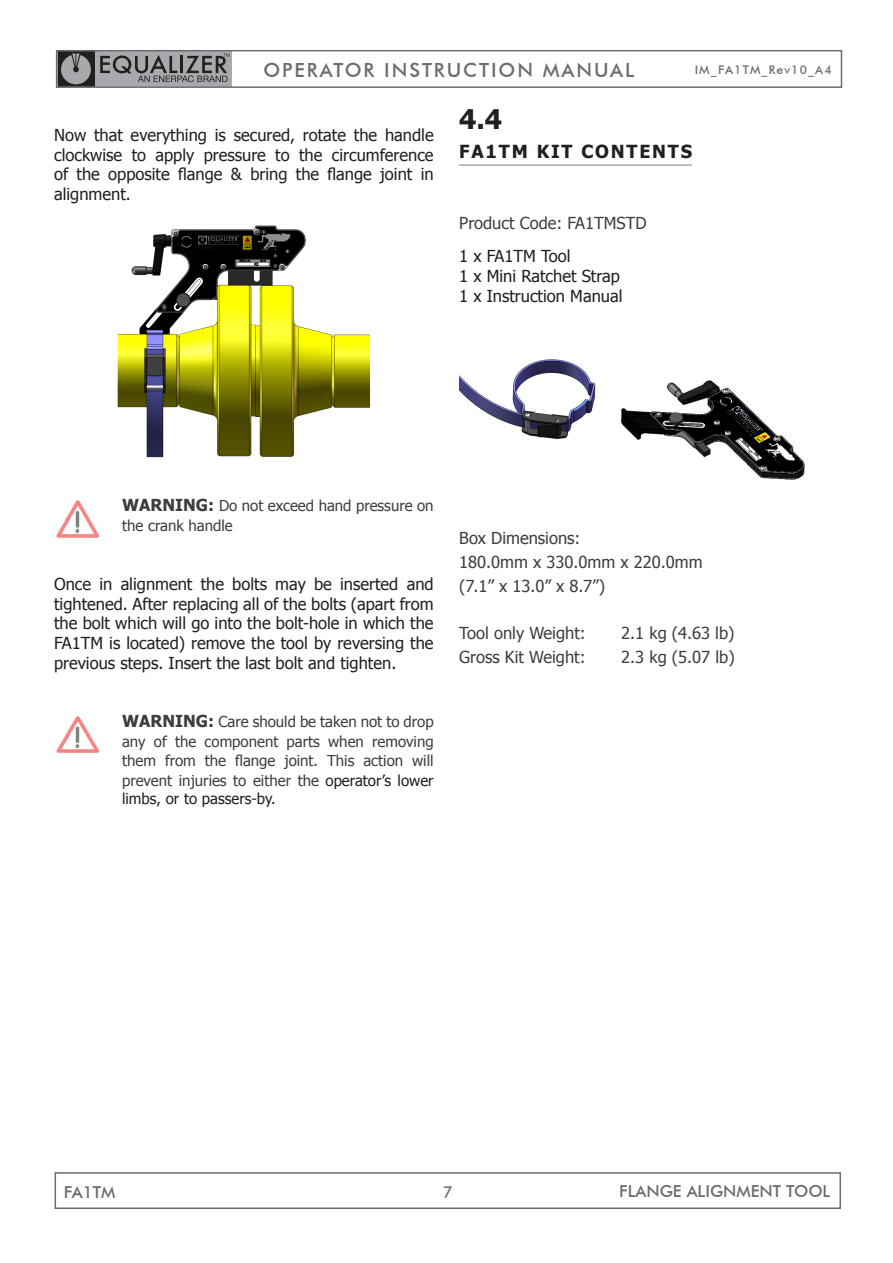
<style>
.page{position:relative;width:893px;height:1263px;background:#fff}
.page>*{position:absolute;margin:0;border:0;box-sizing:border-box;transform-origin:0 0}
._5_2{font:700 27px "Tahoma";color:#231f20}
.t1{font:500 19.5px "Futura BT";letter-spacing:.1em;color:#6c6d70}
.subheading{font:700 18px "Tahoma";letter-spacing:.1em;color:#231f20}
.t2{font:16.5px/19.8px "Tahoma";color:#231f20;text-align:justify}
.body{font:16.5px "Tahoma";color:#3e3e3f}
.t3{font:500 16.5px "Futura BT";color:#6c6d70}
.body-2{font:15px/19.5px "Tahoma";color:#3e3e3f}
.body-3{font:15px "Tahoma";color:#231f20}
.t4{font:500 12px "Futura BT";letter-spacing:.1em;color:#6c6d70}
.s1{font-weight:700;font-size:16.5px}
.s2{color:#231f20}
</style>
<div class="page">
<svg style="left:59px;top:53px;width:173px;height:32px;background:#828184"></svg>
<div style="left:56px;top:50px;width:786px;height:38px;border:2px solid #6c6d70"></div>
<div style="left:55px;top:1172px;width:786px;height:37px;border:2px solid #6c6d70"></div>
<hr style="left:459px;top:164px;width:233px;height:2px;background:#a8a9ad">
<img style="left:459px;top:359px;width:346px;height:121px">
<img style="left:118px;top:225px;width:252px;height:232px">
<img style="left:55px;top:500px;width:45px;height:38px">
<img style="left:55px;top:716px;width:45px;height:37px">
<p class="t1" style="left:263px;top:58px;width:372px">OPERATOR INSTRUCTION MANUAL</p>
<p class="t4" style="left:695px;top:62px;width:139px">IM_FA1TM_Rev10_A4</p>
<p class="t2" style="left:54px;top:126px;width:381px">Now that everything is secured, rotate the handle clockwise to apply pressure to the circumference of the opposite flange &amp; bring the flange joint in alignment.</p>
<p class="_5_2" style="left:459px;top:100px;width:44px">4.4</p>
<p class="subheading" style="left:459px;top:138px;width:234px">FA1TM KIT CONTENTS</p>
<p class="body" style="left:459px;top:212px;width:189px">Product Code: FA1TMSTD</p>
<p class="t2" style="left:459px;top:247px;width:113px">1 x FA1TM Tool</p>
<p class="t2" style="left:459px;top:267px;width:162px">1 x Mini Ratchet Strap</p>
<p class="t2" style="left:459px;top:287px;width:165px">1 x Instruction Manual</p>
<p class="body-2" style="left:122px;top:497px;width:313px"><span class="s1">WARNING:</span> Do not exceed hand pressure on the crank handle</p>
<p class="t2" style="left:54px;top:575px;width:381px">Once in alignment the bolts may be inserted and tightened. After replacing all of the bolts (apart from the bolt which will go into the bolt-hole in which the FA1TM is located) remove the tool by reversing the previous steps. Insert the last bolt and tighten.</p>
<p class="body-2" style="left:122px;top:713px;width:313px;text-align:justify"><span class="s1">WARNING:</span> Care should be taken not to drop any of the component parts when removing them from the flange joint. This action will prevent injuries to either the <span class="s2">operator’s lower</span></p>
<p class="body-3" style="left:122px;top:788px;width:155px">limbs, or to passers-by.</p>
<p class="body" style="left:459px;top:527px;width:123px">Box Dimensions:</p>
<p class="body" style="left:459px;top:551px;width:245px">180.0mm x 330.0mm x 220.0mm</p>
<p class="body" style="left:459px;top:575px;width:147px">(7.1” x 13.0” x 8.7”)</p>
<p class="body" style="left:459px;top:622px;width:128px">Tool only Weight:</p>
<p class="body" style="left:621px;top:622px;width:115px">2.1 kg (4.63 lb)</p>
<p class="body" style="left:459px;top:646px;width:128px">Gross Kit Weight:</p>
<p class="body" style="left:621px;top:646px;width:115px">2.3 kg (5.07 lb)</p>
<p class="t3" style="left:64px;top:1182px;width:53px">FA1TM</p>
<p class="t3" style="left:443px;top:1182px;width:11px">7</p>
<p class="t3" style="left:619px;top:1181px;width:213px">FLANGE ALIGNMENT TOOL</p>
</div>
